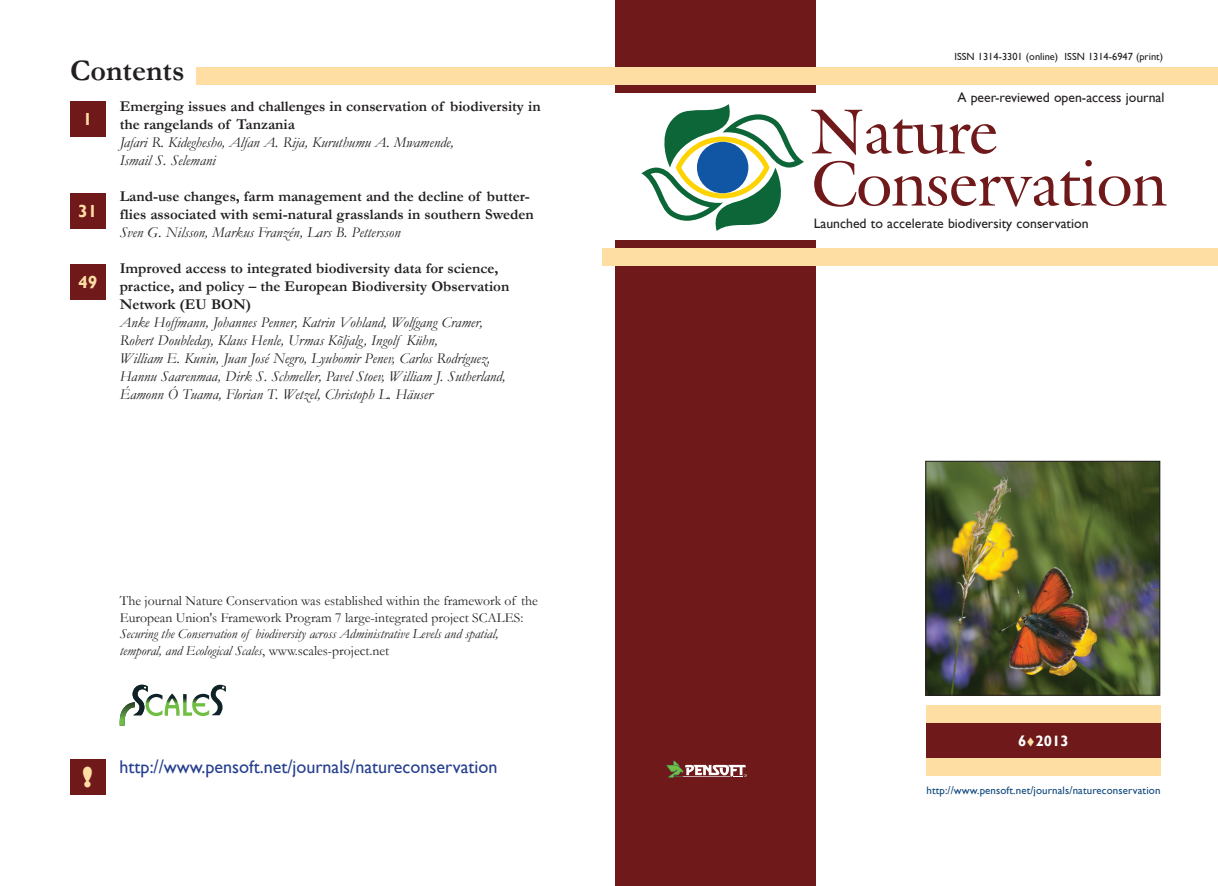
<style>
.page{position:relative;width:1218px;height:886px;background:#fff}
.page>*{position:absolute;margin:0;border:0;box-sizing:border-box;transform-origin:0 0}
.t1{font:700 30px "Garamond";color:#231f20}
.t2{font:800 27.12px "Gill Sans";color:#ffdea4}
.t3{font:18.38px "Gill Sans";color:#253f8e}
.t4{font:700 17.5px "Gill Sans";color:#ffdea4}
.t5{font:italic 15px/18px "Garamond";color:#231f20}
.t6{font:700 15px/18px "Garamond";color:#231f20}
.t7{font:700 15px "Gill Sans";color:#fff}
.t8{font:13.75px/16.5px "Garamond";color:#231f20}
.t9{font:italic 13.75px/16.5px "Garamond";color:#231f20}
.t10{font:13.75px "Gill Sans";color:#231f20}
.t11{font:10.88px "Gill Sans";letter-spacing:.01em;color:#0d467b}
.t12{font:10.38px "Gill Sans";color:#231f20}
.s1{font-style:normal}
.s2{color:#ffdea4}
</style>
<div class="page">
<svg style="left:811px;top:110px;width:355px;height:97px"></svg>
<div style="left:926px;top:723px;width:234px;height:35px;background:#6f191a"></div>
<div style="left:615px;top:241px;width:200px;height:645px;background:#6f191a"></div>
<div style="left:615px;top:0;width:200px;height:92px;background:#6f191a"></div>
<svg style="left:666px;top:761px;width:80px;height:17px"></svg>
<div style="left:926px;top:705px;width:234px;height:18px;background:#ffdea4"></div>
<div style="left:197px;top:67px;width:1020px;height:18px;background:#ffdea4"></div>
<div style="left:926px;top:758px;width:234px;height:18px;background:#ffdea4"></div>
<div style="left:602px;top:248px;width:615px;height:18px;background:#ffdea4"></div>
<div style="left:70px;top:101px;width:35px;height:36px;background:#6f191a"></div>
<img style="left:927px;top:463px;width:230px;height:230px">
<div style="left:925px;top:461px;width:234px;height:234px;border:1px solid #231f20"></div>
<div style="left:70px;top:194px;width:35px;height:35px;background:#6f191a"></div>
<svg style="left:641px;top:104px;width:162px;height:127px"></svg>
<div style="left:70px;top:759px;width:35px;height:35px;background:#6f191a"></div>
<svg style="left:120px;top:685px;width:106px;height:40px"></svg>
<div style="left:70px;top:264px;width:35px;height:35px;background:#6f191a"></div>
<h1 class="t1" style="left:70px;top:50px;width:116px">Contents</h1>
<p class="t4" style="left:83px;top:109px;width:11px">1</p>
<p class="t6" style="left:120px;top:97px;width:422px">Emerging issues and challenges in conservation of biodiversity in the rangelands of Tanzania</p>
<p class="t5" style="left:120px;top:133px;width:335px">Jafari R. Kideghesho, Alfan A. Rija, Kuruthumu A. Mwamende,<br>Ismail S. Selemani</p>
<p class="t6" style="left:120px;top:187px;width:415px">Land-use changes, farm management and the decline of butter&shy;flies associated with semi-natural grasslands in southern Sweden</p>
<p class="t5" style="left:120px;top:223px;width:282px">Sven G. Nilsson, Markus Franzén, Lars B. Pettersson</p>
<p class="t6" style="left:120px;top:259px;width:391px">Improved access to integrated biodiversity data for science, practice, and policy – the European Biodiversity Observation<br>Network (EU BON)</p>
<p class="t5" style="left:120px;top:313px;width:387px">Anke Hoffmann, Johannes Penner, Katrin Vohland, Wolfgang Cramer, Robert Doubleday, Klaus Henle, Urmas Kõljalg, Ingolf Kühn,<br>William E. Kunin, Juan José Negro, Lyubomir Penev, Carlos Rodríguez, Hannu Saarenmaa, Dirk S. Schmeller, Pavel Stoev, William J. Sutherland, Éamonn Ó Tuama, Florian T. Wetzel, Christoph L. Häuser</p>
<p class="t4" style="left:78px;top:201px;width:21px">31</p>
<p class="t4" style="left:78px;top:271px;width:21px">49</p>
<p class="t8" style="left:120px;top:592px;width:420px">The journal Nature Conservation was established within the framework of the<br>European Union's Framework Program 7 large-integrated project SCALES:</p>
<p class="t9" style="left:120px;top:625px;width:380px">Securing the Conservation of biodiversity across Administrative Levels and spatial, temporal, and Ecological Scales<span class="s1">, www.scales-project.net</span></p>
<h2 class="t2" style="left:82px;top:760px;width:12px">!</h2>
<p class="t3" style="left:120px;top:756px;width:379px">http://www.pensoft.net/journals/natureconservation</p>
<p class="t12" style="left:954px;top:51px;width:210px">ISSN 1314-3301 (online) ISSN 1314-6947 (print)</p>
<p class="t10" style="left:957px;top:89px;width:208px">A peer-reviewed open-access journal</p>
<p class="t10" style="left:813px;top:215px;width:276px">Launched to accelerate biodiversity conservation</p>
<p class="t7" style="left:1018px;top:732px;width:52px">6<span class="s2">▼</span>2013</p>
<p class="t11" style="left:926px;top:784px;width:235px">http://www.pensoft.net/journals/natureconservation</p>
</div>
